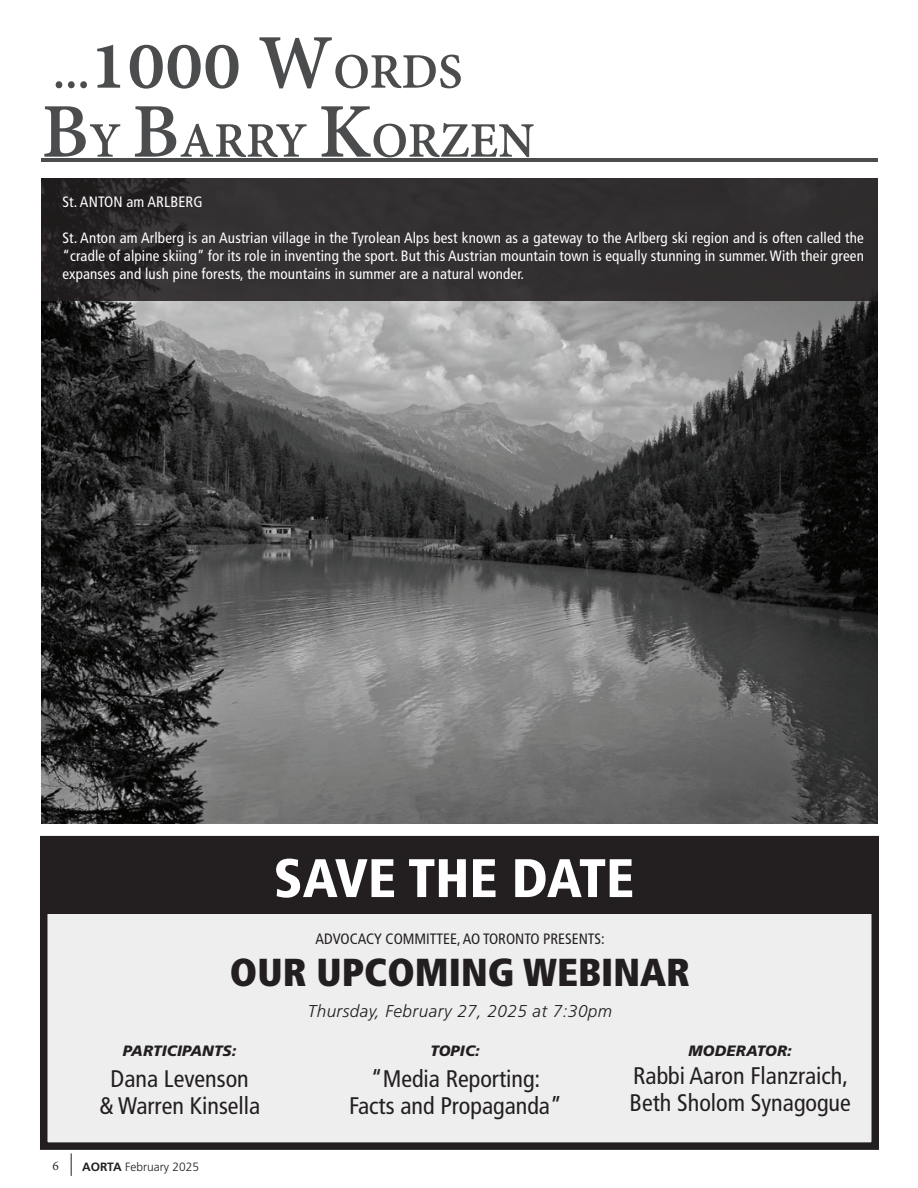
<style>
.page{position:relative;width:918px;height:1188px;background:#fff}
.page>*{position:absolute;margin:0;border:0;box-sizing:border-box;transform-origin:0 0}
.t1{font:900 condensed 54.15px "Frutiger";color:#fff}
.t2{font:700 54px/69px "Adobe Devanagari";color:#4b4c4d}
.t3{font:900 condensed 39px "Frutiger";color:#231f20}
.t4{font:condensed 24px/27.9px "Frutiger";color:#231f20;text-align:center}
.t5{font:italic 300 17.1px "Frutiger";letter-spacing:.025em;color:#231f20}
.t6{font:condensed 15px/18px "Frutiger";letter-spacing:.01em;color:#fff;text-align:justify}
.t7{font:condensed 15px "Frutiger";color:#231f20}
.t8{font:italic 900 15px "Frutiger";letter-spacing:.01em;color:#231f20}
.t9{font:14.25px "Adobe Devanagari";color:#231f20}
.t10{font:300 12px "Frutiger";color:#231f20}
.s1{font-size:84px}
.s2{font-weight:700}
</style>
<div class="page">
<svg style="left:71px;top:1153px;width:1px;height:23px"></svg>
<img style="left:42px;top:300px;width:836px;height:524px">
<hr style="left:41px;top:158px;width:837px;height:4px;background:#4b4c4d">
<svg style="left:42px;top:178px;width:836px;height:122px;background:#312d2e"></svg>
<div style="left:44px;top:840px;width:831px;height:306px;background:#eeeeef"></div>
<div style="left:40px;top:836px;width:839px;height:314px;border:8px solid #231f20"></div>
<div style="left:46px;top:841px;width:832px;height:73px;background:#231f20"></div>
<h2 class="t2" style="left:42px;top:43px;width:494px">...<span class="s1">1000 W</span>ORDS<br><span class="s1">B</span>Y <span class="s1">B</span>ARRY <span class="s1">K</span>ORZEN</h2>
<p class="t6" style="left:62px;top:193px;width:142px">St. ANTON am ARLBERG</p>
<p class="t6" style="left:62px;top:229px;width:803px">St. Anton am Arlberg is an Austrian village in the Tyrolean Alps best known as a gateway to the Arlberg ski region and is often called the “cradle of alpine skiing” for its role in inventing the sport. But this Austrian mountain town is equally stunning in summer. With their green expanses and lush pine forests, the mountains in summer are a natural wonder.</p>
<h1 class="t1" style="left:274px;top:846px;width:362px">SAVE THE DATE</h1>
<p class="t7" style="left:316px;top:930px;width:291px">ADVOCACY COMMITTEE, AO TORONTO PRESENTS:</p>
<h3 class="t3" style="left:230px;top:949px;width:461px">OUR UPCOMING WEBINAR</h3>
<p class="t5" style="left:308px;top:1001px;width:306px">Thursday, February 27, 2025 at 7:30pm</p>
<p class="t8" style="left:123px;top:1041px;width:115px">PARTICIPANTS:</p>
<h3 class="t4" style="left:99px;top:1064px;width:163px">Dana Levenson<br>&amp; Warren Kinsella</h3>
<p class="t8" style="left:430px;top:1041px;width:51px">TOPIC:</p>
<h3 class="t4" style="left:349px;top:1064px;width:215px">“Media Reporting:<br>Facts and Propaganda”</h3>
<p class="t8" style="left:689px;top:1041px;width:105px">MODERATOR:</p>
<h3 class="t4" style="left:630px;top:1061px;width:223px;text-align:left">Rabbi Aaron Flanzraich,<br>Beth Sholom Synagogue</h3>
<p class="t9" style="left:52px;top:1157px;width:8px">6</p>
<p class="t10" style="left:82px;top:1160px;width:118px"><span class="s2">AORTA</span> February 2025</p>
</div>
